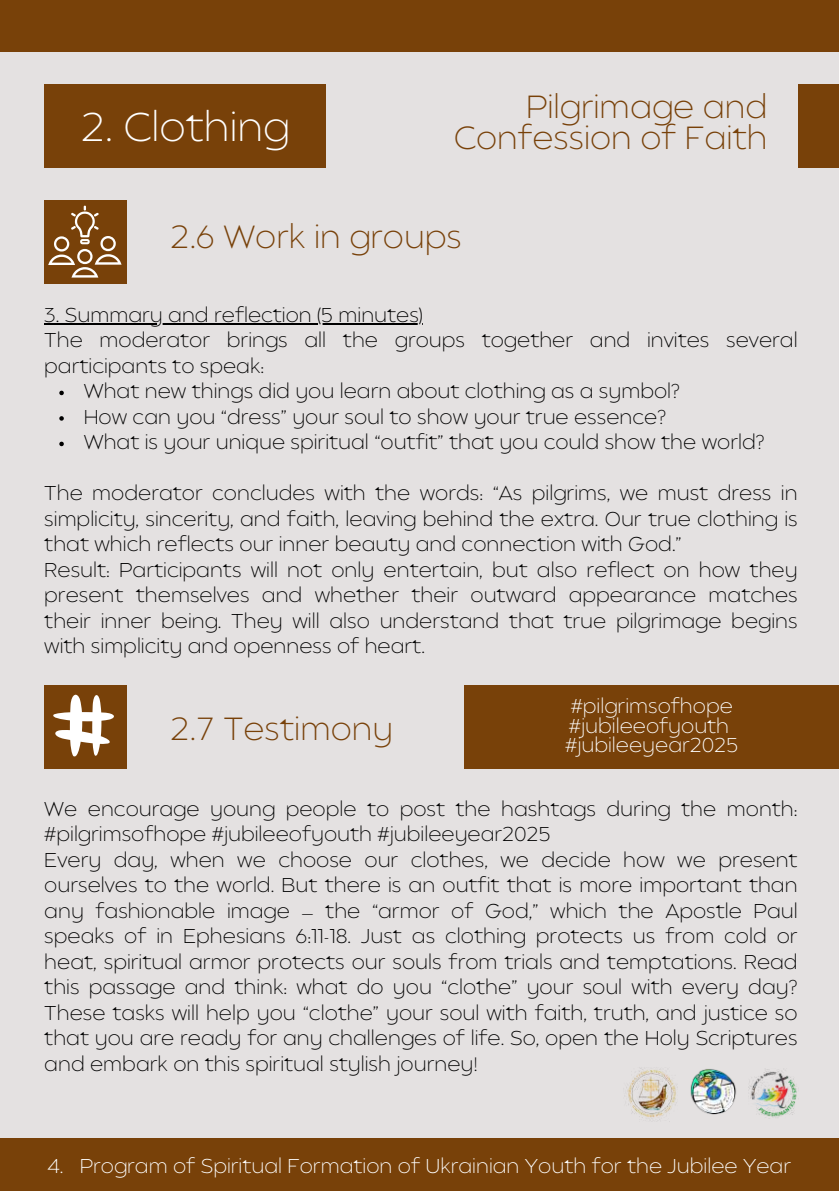
<style>
.page{position:relative;width:839px;height:1191px;background:#fff}
.page>*{position:absolute;margin:0;border:0;box-sizing:border-box;transform-origin:0 0}
.t1{font:200 40px "Balgin";color:#fff}
.t2{font:200 32px/31.6px "Balgin";color:#784109;text-align:right}
.t3{font:200 20px/25.6px "Balgin";color:#000}
.t4{font:200 20px/19.6px "Balgin";color:#fff}
</style>
<div class="page">
<div style="left:0;top:0;width:838px;height:1191px;background:#e4e1e1"></div>
<div style="left:0;top:0;width:838px;height:51px;background:#784109"></div>
<div style="left:0;top:1138px;width:838px;height:53px;background:#784109"></div>
<hr style="left:44px;top:323px;width:379px;height:2px;background:#000">
<svg style="left:59px;top:391px;width:5px;height:4px"></svg>
<svg style="left:59px;top:416px;width:5px;height:5px"></svg>
<svg style="left:59px;top:442px;width:5px;height:4px"></svg>
<div style="left:44px;top:84px;width:282px;height:84px;background:#784109"></div>
<div style="left:797px;top:84px;width:41px;height:84px;background:#784109"></div>
<img style="left:626px;top:1068px;width:51px;height:54px">
<img style="left:690px;top:1069px;width:46px;height:45px">
<img style="left:748px;top:1069px;width:49px;height:49px">
<div style="left:44px;top:200px;width:82px;height:83px;background:#784109"></div>
<svg style="left:48px;top:206px;width:74px;height:71px"></svg>
<div style="left:464px;top:685px;width:374px;height:84px;background:#784109"></div>
<div style="left:44px;top:685px;width:82px;height:84px;background:#784109"></div>
<svg style="left:53px;top:694px;width:61px;height:63px"></svg>
<h1 class="t1" style="left:81px;top:111px;width:210px">2. Clothing</h1>
<h2 class="t2" style="left:453px;top:94px;width:315px">Pilgrimage and<br>Confession of Faith</h2>
<h2 class="t2" style="left:170px;top:225px;width:293px">2.6 Work in groups</h2>
<p class="t3" style="left:44px;top:304px;width:380px">3. Summary and reflection (5 minutes)</p>
<p class="t3" style="left:44px;top:329px;width:754px">The moderator brings all the groups together and invites several</p>
<p class="t3" style="left:44px;top:355px;width:221px">participants to speak:</p>
<p class="t3" style="left:84px;top:380px;width:598px">What new things did you learn about clothing as a symbol?</p>
<p class="t3" style="left:84px;top:406px;width:584px">How can you “dress” your soul to show your true essence?</p>
<p class="t3" style="left:84px;top:431px;width:682px">What is your unique spiritual “outfit” that you could show the world?</p>
<p class="t3" style="left:44px;top:482px;width:754px">The moderator concludes with the words: “As pilgrims, we must dress in simplicity, sincerity, and faith, leaving behind the extra. Our true clothing is that which reflects our inner beauty and connection with God.”<br>Result: Participants will not only entertain, but also reflect on how they present themselves and whether their outward appearance matches their inner being. They will also understand that true pilgrimage begins with simplicity and openness of heart.</p>
<h2 class="t2" style="left:170px;top:716px;width:224px">2.7 Testimony</h2>
<p class="t4" style="left:565px;top:698px;width:175px">#pilgrimsofhope #jubileeofyouth #jubileeyear2025</p>
<p class="t3" style="left:44px;top:798px;width:754px">We encourage young people to post the hashtags during the month: #pilgrimsofhope #jubileeofyouth #jubileeyear2025<br>Every day, when we choose our clothes, we decide how we present ourselves to the world. But there is an outfit that is more important than any fashionable image — the “armor of God,” which the Apostle Paul speaks of in Ephesians 6:11-18. Just as clothing protects us from cold or heat, spiritual armor protects our souls from trials and temptations. Read this passage and think: what do you “clothe” your soul with every day?<br>These tasks will help you “clothe” your soul with faith, truth, and justice so that you are ready for any challenges of life. So, open the Holy Scriptures and embark on this spiritual stylish journey!</p>
<p class="t4" style="left:47px;top:1158px;width:745px">4. Program of Spiritual Formation of Ukrainian Youth for the Jubilee Year</p>
</div>
